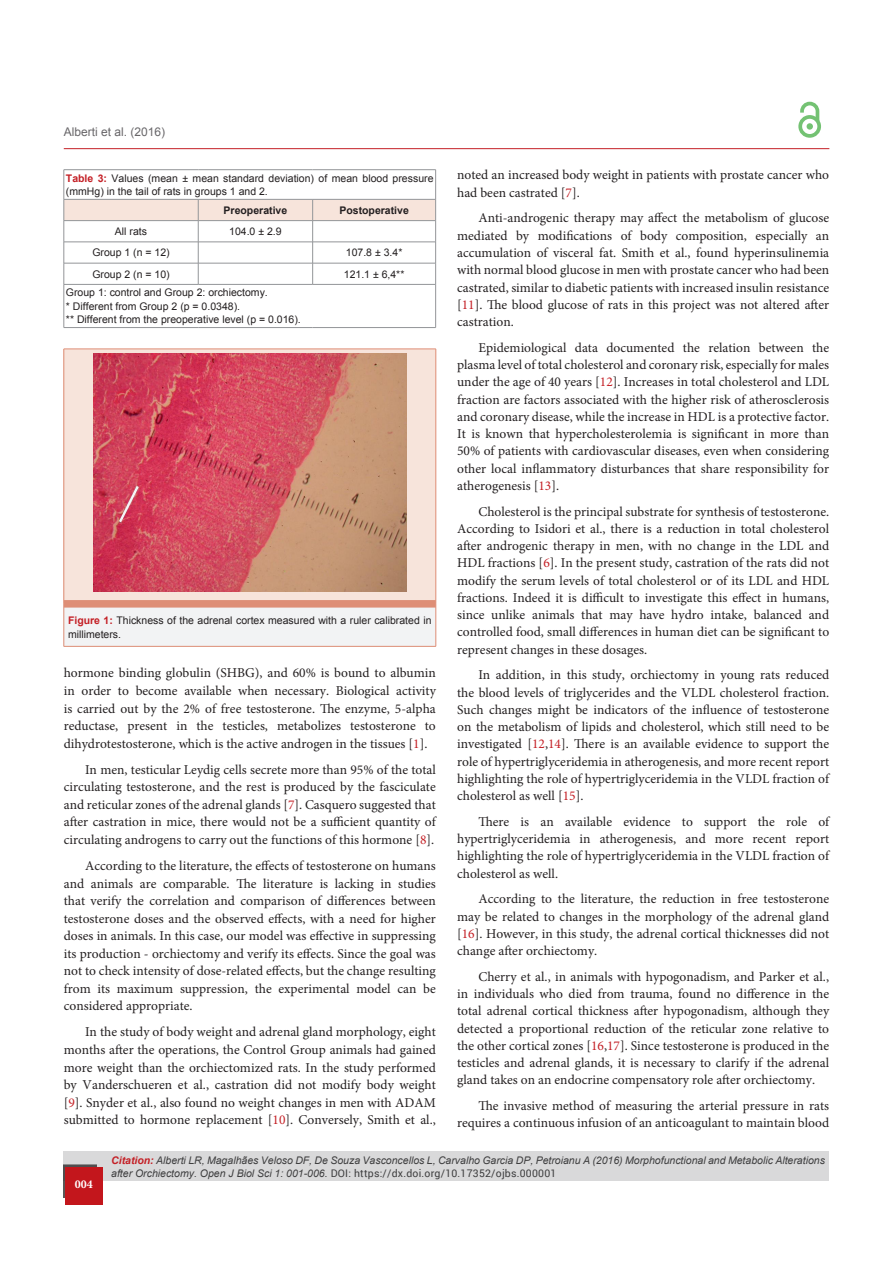
<style>
.page{position:relative;width:893px;height:1263px;background:#fff}
.page>*{position:absolute;margin:0;border:0;box-sizing:border-box;transform-origin:0 0}
.bodyText{font:13.5px/17.2px "Minion Pro";color:#231f20;text-align:justify}
.t1{font:12px "Arial";color:#686669}
.t2{font:700 12px "Minion Pro";color:#fff}
.t3{font:10.5px/13.5px "Arial";color:#231f20}
.t4{font:italic 10.5px "Arial";color:#3e3e3f}
.t5{font:10.5px "Roboto";letter-spacing:.02em;color:#3e3e3f}
.t6{font:700 10.5px "Arial";color:#231f20}
.s1{font-weight:700;color:#c42026}
.s2{color:#c42026}
.s3{font-family:"Arial";font-style:italic}
</style>
<div class="page">
<div style="left:64px;top:1151px;width:765px;height:30px;background:#d9d9da"></div>
<hr style="left:64px;top:148px;width:765px;height:1px;background:#c42026">
<div style="left:63px;top:1164px;width:34px;height:34px;background:#504d4e"></div>
<svg style="left:65px;top:1167px;width:38px;height:37px"></svg>
<svg style="left:800px;top:101px;width:21px;height:24px"></svg>
<div style="left:798px;top:115px;width:23px;height:23px;border:4px solid #74c273;border-radius:50%"></div>
<div style="left:807px;top:123px;width:6px;height:7px;background:#74c273;border-radius:50%"></div>
<hr style="left:64px;top:169px;width:134px;height:1px;background:#939598">
<hr style="left:198px;top:169px;width:115px;height:1px;background:#939598">
<hr style="left:313px;top:169px;width:123px;height:1px;background:#939598">
<svg style="left:64px;top:170px;width:372px;height:114px"></svg>
<hr style="left:64px;top:284px;width:134px;height:1px;background:#939598">
<hr style="left:64px;top:284px;width:1px;height:43px;background:#939598">
<hr style="left:198px;top:284px;width:115px;height:1px;background:#939598">
<hr style="left:313px;top:284px;width:123px;height:1px;background:#939598">
<hr style="left:435px;top:284px;width:1px;height:43px;background:#939598">
<hr style="left:64px;top:327px;width:134px;height:1px;background:#939598">
<hr style="left:198px;top:327px;width:115px;height:1px;background:#939598">
<hr style="left:313px;top:327px;width:123px;height:1px;background:#939598">
<div style="left:64px;top:349px;width:372px;height:255px;background:#f7e4db"></div>
<div style="left:64px;top:604px;width:372px;height:42px;background:#f2f3f4"></div>
<hr style="left:64px;top:604px;width:1px;height:42px;background:#de8e76">
<hr style="left:436px;top:604px;width:1px;height:42px;background:#de8e76">
<hr style="left:64px;top:646px;width:372px;height:1px;background:#de8e76">
<hr style="left:64px;top:349px;width:372px;height:1px;background:#de8e76">
<hr style="left:64px;top:349px;width:1px;height:255px;background:#de8e76">
<hr style="left:436px;top:349px;width:1px;height:255px;background:#de8e76">
<div style="left:64px;top:600px;width:372px;height:8px;background:#de8e76"></div>
<img style="left:93px;top:353px;width:313px;height:238px">
<p class="t1" style="left:64px;top:124px;width:103px">Alberti et al. (2016)</p>
<p class="t3" style="left:66px;top:171px;width:369px"><span class="s1">Table 3:</span> Values (mean ± mean standard deviation) of mean blood pressure (mmHg) in the tail of rats in groups 1 and 2.</p>
<p class="t6" style="left:224px;top:203px;width:65px">Preoperative</p>
<p class="t6" style="left:339px;top:203px;width:71px">Postoperative</p>
<p class="t3" style="left:115px;top:225px;width:34px">All rats</p>
<p class="t3" style="left:229px;top:225px;width:54px">104.0 ± 2.9</p>
<p class="t3" style="left:92px;top:246px;width:79px">Group 1 (n = 12)</p>
<p class="t3" style="left:346px;top:246px;width:58px">107.8 ± 3.4*</p>
<p class="t3" style="left:92px;top:267px;width:79px">Group 2 (n = 10)</p>
<p class="t3" style="left:344px;top:267px;width:62px">121.1 ± 6,4**</p>
<p class="t3" style="left:66px;top:286px;width:203px">Group 1: control and Group 2: orchiectomy.</p>
<p class="t3" style="left:66px;top:299px;width:176px">* Different from Group 2 (p = 0.0348).</p>
<p class="t3" style="left:66px;top:313px;width:236px">** Different from the preoperative level (p = 0.016).</p>
<p class="t3" style="left:68px;top:614px;width:365px"><span class="s1">Figure 1:</span> Thickness of the adrenal cortex measured with a ruler calibrated in millimeters.</p>
<p class="bodyText" style="left:64px;top:664px;width:374px">hormone binding globulin (SHBG), and 60% is bound to albumin in order to become available when necessary. Biological activity is carried out by the 2% of free testosterone. The enzyme, 5-alpha reductase, present in the testicles, metabolizes testosterone to dihydrotestosterone, which is the active androgen in the tissues [<span class="s2">1</span>].</p>
<p class="bodyText" style="left:64px;top:761px;width:374px;text-indent:21px">In men, testicular Leydig cells secrete more than 95% of the total circulating testosterone, and the rest is produced by the fasciculate and reticular zones of the adrenal glands [<span class="s2">7</span>]. Casquero suggested that after castration in mice, there would not be a sufficient quantity of circulating androgens to carry out the functions of this hormone [<span class="s2">8</span>].</p>
<p class="bodyText" style="left:64px;top:857px;width:374px;text-indent:21px">According to the literature, the effects of testosterone on humans and animals are comparable. The literature is lacking in studies that verify the correlation and comparison of differences between testosterone doses and the observed effects, with a need for higher doses in animals. In this case, our model was effective in suppressing its production - orchiectomy and verify its effects. Since the goal was not to check intensity of dose-related effects, but the change resulting from its maximum suppression, the experimental model can be considered appropriate.</p>
<p class="bodyText" style="left:64px;top:1023px;width:374px;text-indent:21px">In the study of body weight and adrenal gland morphology, eight months after the operations, the Control Group animals had gained more weight than the orchiectomized rats. In the study performed by Vanderschueren et al., castration did not modify body weight [<span class="s2">9</span>]. Snyder et al., also found no weight changes in men with ADAM submitted to hormone replacement [<span class="s2">10</span>]. Conversely, Smith et al.,</p>
<p class="bodyText" style="left:457px;top:167px;width:374px">noted an increased body weight in patients with prostate cancer who had been castrated [<span class="s2">7</span>].</p>
<p class="bodyText" style="left:457px;top:210px;width:374px;text-indent:21px">Anti-androgenic therapy may affect the metabolism of glucose mediated by modifications of body composition, especially an accumulation of visceral fat. Smith et al., found hyperinsulinemia with normal blood glucose in men with prostate cancer who had been castrated, similar to diabetic patients with increased insulin resistance [<span class="s2">11</span>]. The blood glucose of rats in this project was not altered after castration.</p>
<p class="bodyText" style="left:457px;top:339px;width:374px;text-indent:21px">Epidemiological data documented the relation between the plasma level of total cholesterol and coronary risk, especially for males under the age of 40 years [<span class="s2">12</span>]. Increases in total cholesterol and LDL fraction are factors associated with the higher risk of atherosclerosis and coronary disease, while the increase in HDL is a protective factor.<br>It is known that hypercholesterolemia is significant in more than 50% of patients with cardiovascular diseases, even when considering other local inflammatory disturbances that share responsibility for atherogenesis [<span class="s2">13</span>].</p>
<p class="bodyText" style="left:457px;top:503px;width:374px;text-indent:21px">Cholesterol is the principal substrate for synthesis of testosterone.<br>According to Isidori et al., there is a reduction in total cholesterol after androgenic therapy in men, with no change in the LDL and HDL fractions [<span class="s2">6</span>]. In the present study, castration of the rats did not modify the serum levels of total cholesterol or of its LDL and HDL fractions. Indeed it is difficult to investigate this effect in humans, since unlike animals that may have hydro intake, balanced and controlled food, small differences in human diet can be significant to represent changes in these dosages.</p>
<p class="bodyText" style="left:457px;top:666px;width:374px;text-indent:21px">In addition, in this study, orchiectomy in young rats reduced the blood levels of triglycerides and the VLDL cholesterol fraction.<br>Such changes might be indicators of the influence of testosterone on the metabolism of lipids and cholesterol, which still need to be investigated [<span class="s2">12</span>,<span class="s2">14</span>]. There is an available evidence to support the role of hypertriglyceridemia in atherogenesis, and more recent report highlighting the role of hypertriglyceridemia in the VLDL fraction of cholesterol as well [<span class="s2">15</span>].</p>
<p class="bodyText" style="left:457px;top:813px;width:374px;text-indent:21px">There is an available evidence to support the role of hypertriglyceridemia in atherogenesis, and more recent report highlighting the role of hypertriglyceridemia in the VLDL fraction of cholesterol as well.</p>
<p class="bodyText" style="left:457px;top:890px;width:374px;text-indent:21px">According to the literature, the reduction in free testosterone may be related to changes in the morphology of the adrenal gland [<span class="s2">16</span>]. However, in this study, the adrenal cortical thicknesses did not change after orchiectomy.</p>
<p class="bodyText" style="left:457px;top:968px;width:374px;text-indent:21px">Cherry et al., in animals with hypogonadism, and Parker et al., in individuals who died from trauma, found no difference in the total adrenal cortical thickness after hypogonadism, although they detected a proportional reduction of the reticular zone relative to the other cortical zones [<span class="s2">16</span>,<span class="s2">17</span>]. Since testosterone is produced in the testicles and adrenal glands, it is necessary to clarify if the adrenal gland takes on an endocrine compensatory role after orchiectomy.</p>
<p class="bodyText" style="left:457px;top:1097px;width:374px;text-align:right">The invasive method of measuring the arterial pressure in rats requires a continuous infusion of an anticoagulant to maintain blood</p>
<p class="t2" style="left:75px;top:1176px;width:19px">004</p>
<p class="t4" style="left:111px;top:1153px;width:715px"><span class="s1">Citation:</span> Alberti LR, Magalhães Veloso DF, De Souza Vasconcellos L, Carvalho Garcia DP, Petroianu A (2016) Morphofunctional and Metabolic Alterations</p>
<p class="t5" style="left:111px;top:1166px;width:447px"><span class="s3">after Orchiectomy. Open J Biol Sci 1: 001-006.</span> DOI: https://dx.doi.org/10.17352/ojbs.000001</p>
</div>
